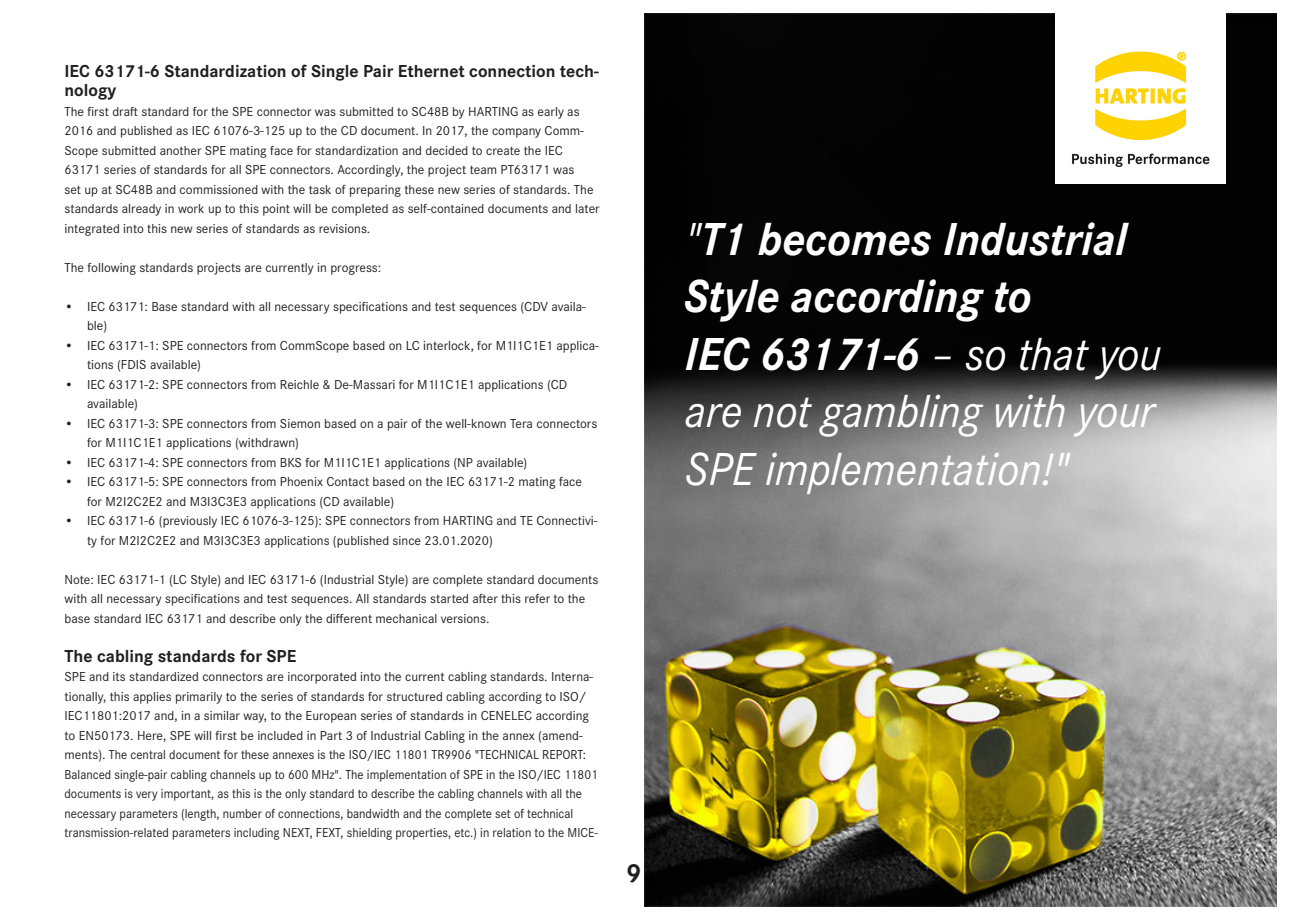
<style>
.page{position:relative;width:1290px;height:920px;background:#fff}
.page>*{position:absolute;margin:0;border:0;box-sizing:border-box;transform-origin:0 0}
.t1{font:italic 48px/57.6px "Corporate S Pro";color:#fff;scale:.94 1}
.t2{font:700 27px "Corporate S Pro";color:#231f20}
.t3{font:700 18px/19.5px "Corporate S Pro";color:#231f20}
.t4{font:13.5px/19.5px "Corporate S Pro";color:#231f20}
.s1{font-weight:700}
</style>
<div class="page">
<img style="left:645px;top:14px;width:631px;height:892px">
<div style="left:1055px;top:14px;width:170px;height:170px;background:#fff"></div>
<img style="left:1072px;top:51px;width:138px;height:116px">
<p class="t3" style="left:65px;top:59px;width:536px">IEC 63171-6 Standardization of Single Pair Ethernet connection tech&shy;nology</p>
<p class="t4" style="left:65px;top:100px;width:537px">The first draft standard for the SPE connector was submitted to SC48B by HARTING as early as 2016 and published as IEC 61076-3-125 up to the CD document. In 2017, the company Comm-Scope submitted another SPE mating face for standardization and decided to create the IEC 63171 series of standards for all SPE connectors. Accordingly, the project team PT63171 was<br>set up at SC48B and commissioned with the task of preparing these new series of standards. The standards already in work up to this point will be completed as self-contained documents and later integrated into this new series of standards as revisions.</p>
<p class="t4" style="left:65px;top:256px;width:318px">The following standards projects are currently in progress:</p>
<p class="t4" style="left:87px;top:295px;width:500px;text-indent:-23px">• IEC 63171: Base standard with all necessary specifications and test sequences (CDV availa&shy;ble)</p>
<p class="t4" style="left:87px;top:334px;width:513px;text-indent:-23px">• IEC 63171-1: SPE connectors from CommScope based on LC interlock, for M1I1C1E1 applica&shy;tions (FDIS available)</p>
<p class="t4" style="left:87px;top:373px;width:482px;text-indent:-23px">• IEC 63171-2: SPE connectors from Reichle &amp; De-Massari for M1I1C1E1 applications (CD available)</p>
<p class="t4" style="left:87px;top:412px;width:512px;text-indent:-23px">• IEC 63171-3: SPE connectors from Siemon based on a pair of the well-known Tera connectors for M1I1C1E1 applications (withdrawn)</p>
<p class="t4" style="left:65px;top:451px;width:464px">• IEC 63171-4: SPE connectors from BKS for M1I1C1E1 applications (NP available)</p>
<p class="t4" style="left:87px;top:471px;width:497px;text-indent:-23px">• IEC 63171-5: SPE connectors from Phoenix Contact based on the IEC 63171-2 mating face for M2I2C2E2 and M3I3C3E3 applications (CD available)</p>
<p class="t4" style="left:87px;top:510px;width:512px;text-indent:-23px">• IEC 63171-6 (previously IEC 61076-3-125): SPE connectors from HARTING and TE Connectivi&shy;ty for M2I2C2E2 and M3I3C3E3 applications (published since 23.01.2020)</p>
<p class="t4" style="left:65px;top:568px;width:535px">Note: IEC 63171-1 (LC Style) and IEC 63171-6 (Industrial Style) are complete standard documents with all necessary specifications and test sequences. All standards started after this refer to the base standard IEC 63171 and describe only the different mechanical versions.</p>
<p class="t3" style="left:65px;top:644px;width:233px">The cabling standards for SPE</p>
<p class="t4" style="left:65px;top:666px;width:535px">SPE and its standardized connectors are incorporated into the current cabling standards. Interna&shy;tionally, this applies primarily to the series of standards for structured cabling according to ISO/ IEC11801:2017 and, in a similar way, to the European series of standards in CENELEC according to EN50173. Here, SPE will first be included in Part 3 of Industrial Cabling in the annex (amend&shy;ments). The central document for these annexes is the ISO/IEC 11801 TR9906 "TECHNICAL REPORT:<br>Balanced single-pair cabling channels up to 600 MHz". The implementation of SPE in the ISO/IEC 11801 documents is very important, as this is the only standard to describe the cabling channels with all the necessary parameters (length, number of connections, bandwidth and the complete set of technical transmission-related parameters including NEXT, FEXT, shielding properties, etc.) in relation to the MICE-</p>
<p class="t2" style="left:626px;top:851px;width:17px">9</p>
<p class="t1" style="left:685px;top:206px;width:508px">"<span class="s1">T1 becomes Industrial<br>Style according to<br>IEC 63171-6</span> – so that you are not gambling with your<br>SPE implementation!"</p>
</div>
